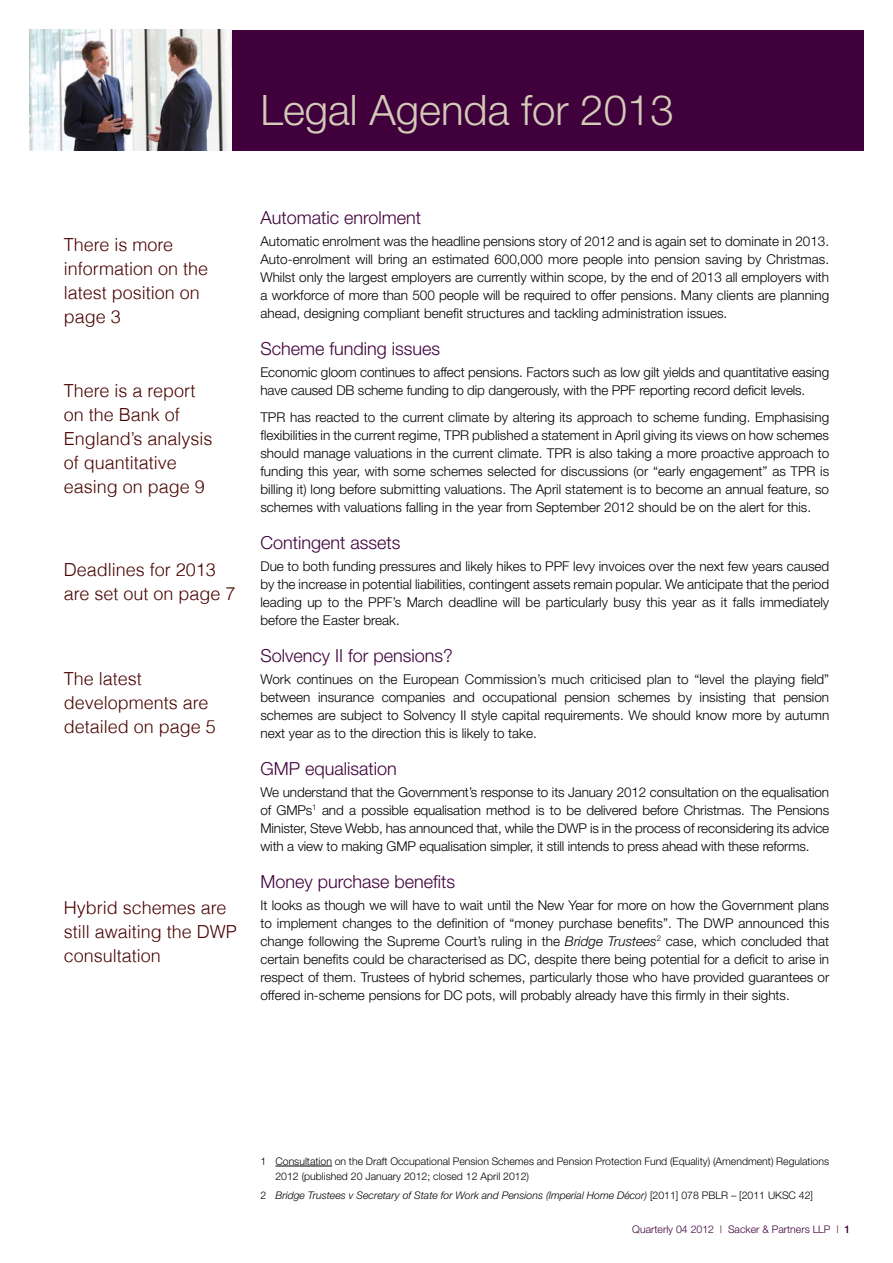
<style>
.page{position:relative;width:893px;height:1263px;background:#fff}
.page>*{position:absolute;margin:0;border:0;box-sizing:border-box;transform-origin:0 0}
.t1{font:300 42px "Helvetica Neue";color:#d3cab7}
.Topics{font:300 18px/24px "Helvetica";color:#490400}
.t2{font:300 18px "Helvetica Neue";color:#3f003c}
.body1{font:300 13.5px/18px "Helvetica Neue";color:#000;text-align:justify}
.footnotes{font:300 10.5px/15px "Helvetica Neue";color:#000}
.footnotes-2{font:italic 300 10.5px "Helvetica Neue";color:#000}
.footnotes-3{font:300 10.5px "Helvetica Neue";color:#3f003c}
.s1{font-style:italic}
.s2{font-style:normal}
.s3{font-weight:500}
</style>
<div class="page">
<hr style="left:275px;top:1166px;width:57px;height:1px;background:#000">
<div style="left:231px;top:30px;width:632px;height:120px;background:#3f003c"></div>
<img style="left:30px;top:30px;width:201px;height:120px">
<p class="t1" style="left:260px;top:85px;width:415px">Legal Agenda for 2013</p>
<p class="Topics" style="left:64px;top:232px;width:146px">There is more information on the latest position on page 3</p>
<p class="Topics" style="left:64px;top:378px;width:150px">There is a report on the Bank of<br>England’s analysis of quantitative easing on page 9</p>
<p class="Topics" style="left:64px;top:558px;width:173px">Deadlines for 2013 are set out on page 7</p>
<p class="Topics" style="left:64px;top:666px;width:154px">The latest developments are detailed on page 5</p>
<p class="Topics" style="left:64px;top:896px;width:175px">Hybrid schemes are still awaiting the DWP consultation</p>
<p class="t2" style="left:260px;top:207px;width:162px">Automatic enrolment</p>
<p class="body1" style="left:260px;top:232px;width:570px">Automatic enrolment was the headline pensions story of 2012 and is again set to dominate in 2013.<br>Auto-enrolment will bring an estimated 600,000 more people into pension saving by Christmas.<br>Whilst only the largest employers are currently within scope, by the end of 2013 all employers with a workforce of more than 500 people will be required to offer pensions. Many clients are planning ahead, designing compliant benefit structures and tackling administration issues.</p>
<p class="t2" style="left:260px;top:338px;width:181px">Scheme funding issues</p>
<p class="body1" style="left:260px;top:363px;width:570px">Economic gloom continues to affect pensions. Factors such as low gilt yields and quantitative easing have caused DB scheme funding to dip dangerously, with the PPF reporting record deficit levels.</p>
<p class="body1" style="left:260px;top:408px;width:570px">TPR has reacted to the current climate by altering its approach to scheme funding. Emphasising flexibilities in the current regime, TPR published a statement in April giving its views on how schemes should manage valuations in the current climate. TPR is also taking a more proactive approach to funding this year, with some schemes selected for discussions (or “early engagement” as TPR is billing it) long before submitting valuations. The April statement is to become an annual feature, so schemes with valuations falling in the year from September 2012 should be on the alert for this.</p>
<p class="t2" style="left:260px;top:531px;width:142px">Contingent assets</p>
<p class="body1" style="left:260px;top:557px;width:570px">Due to both funding pressures and likely hikes to PPF levy invoices over the next few years caused by the increase in potential liabilities, contingent assets remain popular. We anticipate that the period leading up to the PPF’s March deadline will be particularly busy this year as it falls immediately before the Easter break.</p>
<p class="t2" style="left:260px;top:644px;width:194px">Solvency II for pensions?</p>
<p class="body1" style="left:260px;top:670px;width:570px">Work continues on the European Commission’s much criticised plan to “level the playing field” between insurance companies and occupational pension schemes by insisting that pension schemes are subject to Solvency II style capital requirements. We should know more by autumn next year as to the direction this is likely to take.</p>
<p class="t2" style="left:260px;top:757px;width:138px">GMP equalisation</p>
<p class="body1" style="left:260px;top:783px;width:570px">We understand that the Government’s response to its January 2012 consultation on the equalisation of GMPs<sup>1</sup> and a possible equalisation method is to be delivered before Christmas. The Pensions Minister, Steve Webb, has announced that, while the DWP is in the process of reconsidering its advice with a view to making GMP equalisation simpler, it still intends to press ahead with these reforms.</p>
<p class="t2" style="left:260px;top:870px;width:196px">Money purchase benefits</p>
<p class="body1" style="left:260px;top:896px;width:570px">It looks as though we will have to wait until the New Year for more on how the Government plans to implement changes to the definition of “money purchase benefits”. The DWP announced this change following the Supreme Court’s ruling in the <span class="s1">Bridge Trustees</span><sup>2</sup> case, which concluded that certain benefits could be characterised as DC, despite there being potential for a deficit to arise in respect of them. Trustees of hybrid schemes, particularly those who have provided guarantees or offered in-scheme pensions for DC pots, will probably already have this firmly in their sights.</p>
<p class="footnotes" style="left:275px;top:1153px;width:555px;text-indent:-15px">1 Consultation on the Draft Occupational Pension Schemes and Pension Protection Fund (Equality) (Amendment) Regulations<br>2012 (published 20 January 2012; closed 12 April 2012)</p>
<p class="footnotes-2" style="left:260px;top:1189px;width:554px"><span class="s2">2</span> Bridge Trustees v Secretary of State for Work and Pensions (Imperial Home Décor) <span class="s2">[2011] 078 PBLR – [2011 UKSC 42]</span></p>
<p class="footnotes-3" style="left:632px;top:1223px;width:220px">Quarterly 04 2012 | Sacker &amp; Partners LLP | <span class="s3">1</span></p>
</div>
